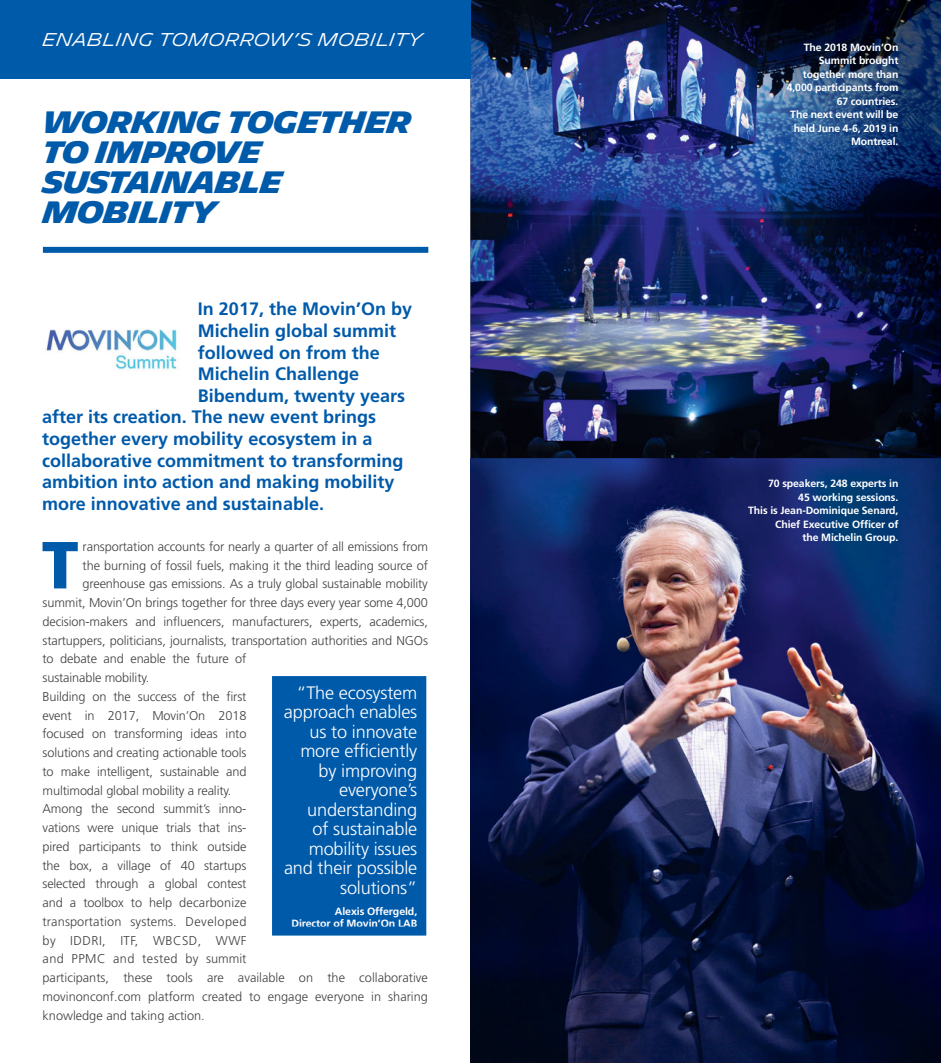
<style>
.page{position:relative;width:941px;height:1063px;background:#fff}
.page>*{position:absolute;margin:0;border:0;box-sizing:border-box;transform-origin:0 0}
.t1{font:900 66.45px "Frutiger LT Std";color:#005aaa}
.t2{font:700 30px/30px "Michelin";letter-spacing:-.03em;color:#005aaa;scale:.9 1}
.t3{font:700 18px "Frutiger LT Std";color:#005aaa}
.t4{font:300 18px/19.5px "Frutiger LT Std";letter-spacing:-.01em;color:#fff;text-align:right}
.t5{font:300 18px "Michelin";color:#fff}
.t6{font:300 12.75px "Frutiger LT Std";letter-spacing:-.01em;color:#404041}
.t7{font:300 12.75px "Frutiger LT Std";letter-spacing:.035em;color:#404041}
.t8{font:300 12.75px "Frutiger LT Std";letter-spacing:.01em;color:#404041}
.t9{font:700 10.5px/13.5px "Frutiger LT Std";letter-spacing:-.01em;color:#fff;text-align:right}
</style>
<div class="page">
<img style="left:470px;top:0;width:471px;height:1063px">
<div style="left:0;top:0;width:470px;height:79px;background:#005aaa"></div>
<img style="left:45px;top:329px;width:132px;height:42px">
<div style="left:43px;top:247px;width:385px;height:6px;background:#005aaa"></div>
<div style="left:276px;top:681px;width:146px;height:250px;background:#005aaa"></div>
<div style="left:272px;top:676px;width:154px;height:260px;border:9px solid #005aaa"></div>
<h3 class="t5" style="left:43px;top:29px;width:381px">ENABLING TOMORROW’S MOBILITY</h3>
<h2 class="t2" style="left:43px;top:108px;width:411px">WORKING TOGETHER<br>TO IMPROVE<br>SUSTAINABLE<br>MOBILITY</h2>
<h3 class="t3" style="left:198px;top:300px;width:216px">In 2017, the Movin’On by</h3>
<h3 class="t3" style="left:198px;top:322px;width:200px">Michelin global summit</h3>
<h3 class="t3" style="left:198px;top:344px;width:183px">followed on from the</h3>
<h3 class="t3" style="left:198px;top:365px;width:163px">Michelin Challenge</h3>
<h3 class="t3" style="left:198px;top:387px;width:209px">Bibendum, twenty years</h3>
<h3 class="t3" style="left:42px;top:408px;width:335px">after its creation. The new event brings</h3>
<h3 class="t3" style="left:42px;top:430px;width:332px">together every mobility ecosystem in a</h3>
<h3 class="t3" style="left:42px;top:452px;width:363px">collaborative commitment to transforming</h3>
<h3 class="t3" style="left:42px;top:473px;width:354px">ambition into action and making mobility</h3>
<h3 class="t3" style="left:42px;top:495px;width:283px">more innovative and sustainable.</h3>
<h1 class="t1" style="left:42px;top:533px;width:38px">T</h1>
<p class="t6" style="left:83px;top:540px;width:347px">ransportation accounts for nearly a quarter of all emissions from</p>
<p class="t6" style="left:83px;top:559px;width:347px">the burning of fossil fuels, making it the third leading source of</p>
<p class="t6" style="left:83px;top:578px;width:347px">greenhouse gas emissions. As a truly global sustainable mobility</p>
<p class="t6" style="left:43px;top:597px;width:387px">summit, Movin’On brings together for three days every year some 4,000</p>
<p class="t6" style="left:43px;top:615px;width:387px">decision-makers and influencers, manufacturers, experts, academics,</p>
<p class="t6" style="left:43px;top:634px;width:387px">startuppers, politicians, journalists, transportation authorities and NGOs</p>
<p class="t6" style="left:43px;top:653px;width:205px">to debate and enable the future of</p>
<p class="t6" style="left:43px;top:672px;width:108px">sustainable mobility.</p>
<p class="t6" style="left:43px;top:690px;width:205px">Building on the success of the first</p>
<p class="t6" style="left:43px;top:709px;width:205px">event in 2017, Movin’On 2018</p>
<p class="t6" style="left:43px;top:728px;width:205px">focused on transforming ideas into</p>
<p class="t6" style="left:43px;top:747px;width:205px">solutions and creating actionable tools</p>
<p class="t6" style="left:43px;top:765px;width:205px">to make intelligent, sustainable and</p>
<p class="t6" style="left:43px;top:784px;width:190px">multimodal global mobility a reality.</p>
<p class="t6" style="left:43px;top:803px;width:205px">Among the second summit’s inno-</p>
<p class="t6" style="left:43px;top:822px;width:205px">vations were unique trials that ins-</p>
<p class="t6" style="left:43px;top:840px;width:205px">pired participants to think outside</p>
<p class="t6" style="left:43px;top:859px;width:205px">the box, a village of 40 startups</p>
<p class="t6" style="left:43px;top:878px;width:205px">selected through a global contest</p>
<p class="t6" style="left:43px;top:897px;width:205px">and a toolbox to help decarbonize</p>
<p class="t8" style="left:43px;top:915px;width:205px">transportation systems. Developed</p>
<p class="t7" style="left:43px;top:934px;width:205px">by IDDRI, ITF, WBCSD, WWF</p>
<p class="t7" style="left:43px;top:953px;width:205px">and PPMC and tested by summit</p>
<p class="t6" style="left:43px;top:972px;width:387px">participants, these tools are available on the collaborative</p>
<p class="t6" style="left:43px;top:990px;width:387px">movinonconf.com platform created to engage everyone in sharing</p>
<p class="t6" style="left:43px;top:1009px;width:164px">knowledge and taking action.</p>
<h3 class="t4" style="left:284px;top:684px;width:135px">“The ecosystem approach enables us to innovate more efficiently by improving everyone’s understanding<br>of sustainable mobility issues and their possible solutions”</h3>
<p class="t9" style="left:291px;top:905px;width:127px;line-height:12px">Alexis Offergeld,<br>Director of Movin’On LAB</p>
<p class="t9" style="left:786px;top:41px;width:113px">The 2018 Movin’On<br>Summit brought together more than<br>4,000 participants from<br>67 countries.<br>The next event will be held June 4-6, 2019 in<br>Montreal.</p>
<p class="t9" style="left:748px;top:477px;width:152px">70 speakers, 248 experts in<br>45 working sessions.<br>This is Jean-Dominique Senard,<br>Chief Executive Officer of<br>the Michelin Group.</p>
</div>
